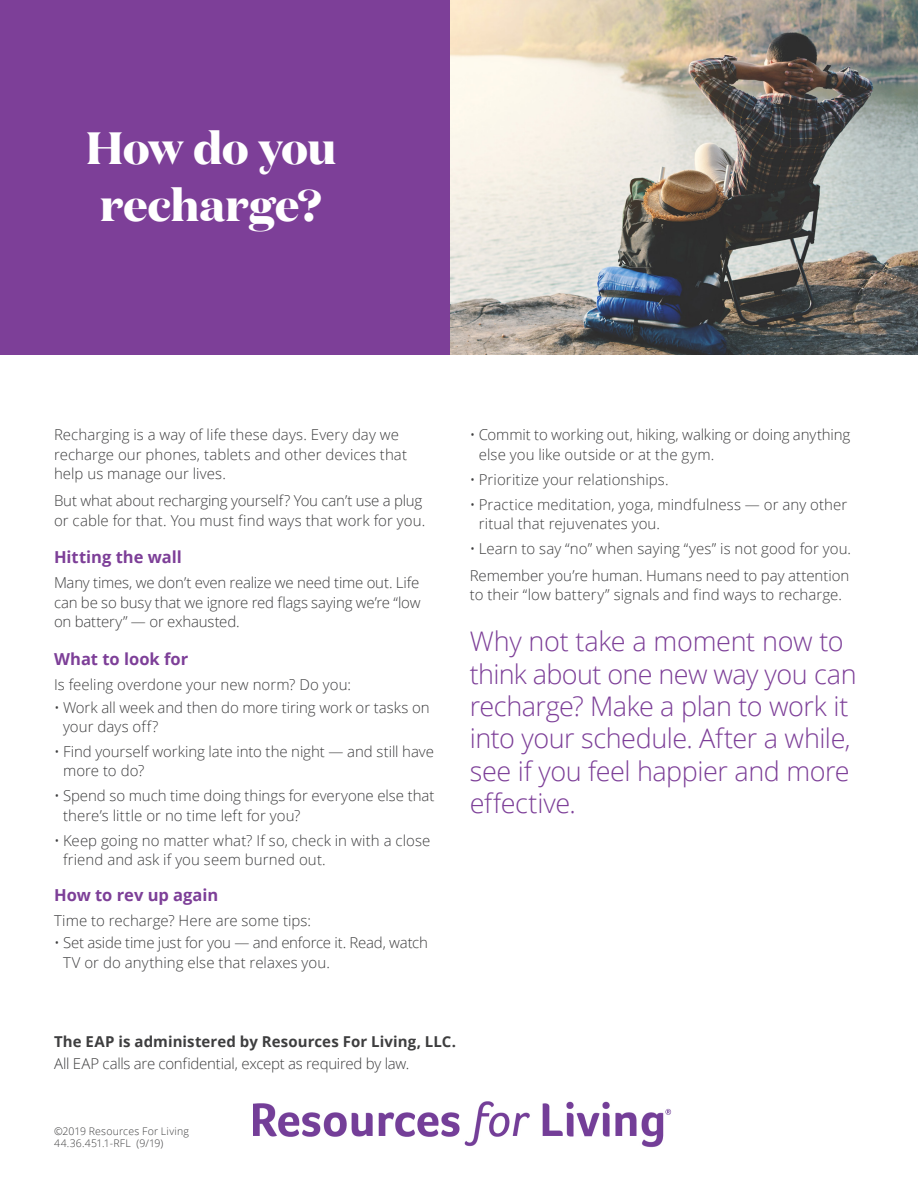
<style>
.page{position:relative;width:918px;height:1188px;background:#fff}
.page>*{position:absolute;margin:0;border:0;box-sizing:border-box;transform-origin:0 0}
.t1{font:700 45px/57px "Domaine Display";color:#fff;text-align:center}
.Callout{font:300 27px/32.4px "Open Sans";letter-spacing:-.015em;color:#7d3f98}
.Body_headline{font:700 16.5px "Open Sans";color:#7d3f98}
.Body{font:300 15px/19.5px "Open Sans";letter-spacing:.005em;color:#3e3e3f}
.Disclaimer{font:300 15px "Open Sans";letter-spacing:-.015em;color:#3e3e3f}
.Footnote{font:700 15px "Open Sans";letter-spacing:.005em;color:#3e3e3f}
.Part_Number_Date_Cop{font:300 10.5px "Open Sans";letter-spacing:.02em;color:#3e3e3f}
</style>
<div class="page">
<img style="left:450px;top:0;width:468px;height:354px">
<div style="left:0;top:0;width:450px;height:354px;background:#7d3f98"></div>
<img style="left:253px;top:1101px;width:419px;height:47px">
<h1 class="t1" style="left:86px;top:117px;width:252px">How do you recharge?</h1>
<p class="Body" style="left:54px;top:425px;width:355px">Recharging is a way of life these days. Every day we recharge our phones, tablets and other devices that help us manage our lives.</p>
<p class="Body" style="left:54px;top:491px;width:373px">But what about recharging yourself? You can’t use a plug or cable for that. You must find ways that work for you.</p>
<h2 class="Body_headline" style="left:54px;top:546px;width:129px">Hitting the wall</h2>
<p class="Body" style="left:54px;top:573px;width:368px;text-align:justify">Many times, we don’t even realize we need time out. Life can be so busy that we ignore red flags saying we’re “low on battery” — or exhausted.</p>
<h2 class="Body_headline" style="left:54px;top:647px;width:136px">What to look for</h2>
<p class="Body" style="left:54px;top:674px;width:299px">Is feeling overdone your new norm? Do you:</p>
<p class="Body" style="left:63px;top:697px;width:368px;text-indent:-9px">• Work all week and then do more tiring work or tasks on your days off?</p>
<p class="Body" style="left:63px;top:741px;width:373px;text-indent:-9px">• Find yourself working late into the night — and still have more to do?</p>
<p class="Body" style="left:63px;top:786px;width:373px;text-indent:-9px">• Spend so much time doing things for everyone else that there’s little or no time left for you?</p>
<p class="Body" style="left:63px;top:830px;width:369px;text-indent:-9px">• Keep going no matter what? If so, check in with a close friend and ask if you seem burned out.</p>
<h2 class="Body_headline" style="left:54px;top:883px;width:166px">How to rev up again</h2>
<p class="Body" style="left:54px;top:910px;width:259px">Time to recharge? Here are some tips:</p>
<p class="Body" style="left:63px;top:933px;width:367px;text-indent:-9px">• Set aside time just for you — and enforce it. Read, watch<br>TV or do anything else that relaxes you.</p>
<p class="Body" style="left:479px;top:425px;width:373px;text-indent:-9px">• Commit to working out, hiking, walking or doing anything else you like outside or at the gym.</p>
<p class="Body" style="left:470px;top:469px;width:200px">• Prioritize your relationships.</p>
<p class="Body" style="left:479px;top:494px;width:370px;text-indent:-9px">• Practice meditation, yoga, mindfulness — or any other ritual that rejuvenates you.</p>
<p class="Body" style="left:470px;top:538px;width:383px">• Learn to say “no” when saying “yes” is not good for you.</p>
<p class="Body" style="left:470px;top:565px;width:381px">Remember you’re human. Humans need to pay attention to their “low battery” signals and find ways to recharge.</p>
<p class="Callout" style="left:470px;top:625px;width:388px">Why not take a moment now to think about one new way you can recharge? Make a plan to work it into your schedule. After a while, see if you feel happier and more effective.</p>
<p class="Footnote" style="left:54px;top:1031px;width:404px">The EAP is administered by Resources For Living, LLC.</p>
<p class="Disclaimer" style="left:54px;top:1053px;width:357px">All EAP calls are confidential, except as required by law.</p>
<p class="Part_Number_Date_Cop" style="left:54px;top:1124px;width:136px">©2019 Resources For Living</p>
<p class="Part_Number_Date_Cop" style="left:54px;top:1136px;width:111px">44.36.451.1-RFL (9/19)</p>
</div>
